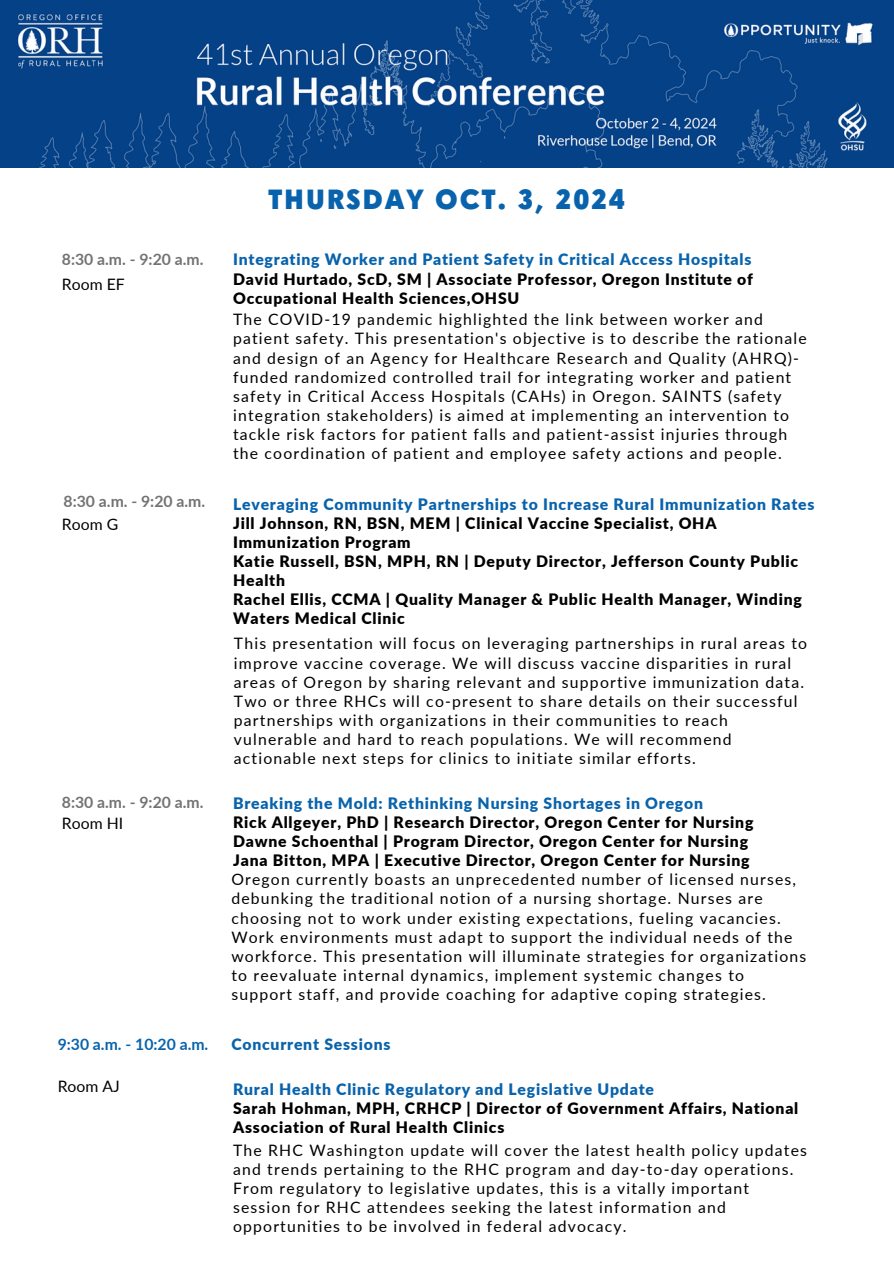
<style>
.page{position:relative;width:894px;height:1264px;background:#fff}
.page>*{position:absolute;margin:0;border:0;box-sizing:border-box;transform-origin:0 0}
.t1{font:900 27px "Century Gothic";letter-spacing:.075em;color:#0963ac}
.t2{font:15.75px/19.2px "Lato";letter-spacing:.075em;color:#000}
.t3{font:900 15.75px/19.2px "Lato";letter-spacing:.05em;color:#000}
.t4{font:900 15.75px "Lato";letter-spacing:.05em;color:#0963ac}
.t5{font:700 15.75px "Lato";color:#737373}
.t6{font:700 15.75px "Lato";color:#0963ac}
.s1{color:#0963ac}
</style>
<div class="page">
<img style="left:0;top:0;width:893px;height:168px">
<p class="t5" style="left:62px;top:249px;width:143px">8:30 a.m. - 9:20 a.m.</p>
<h1 class="t2" style="left:62px;top:275px;width:64px">Room EF</h1>
<p class="t5" style="left:64px;top:491px;width:143px">8:30 a.m. - 9:20 a.m.</p>
<p class="t2" style="left:62px;top:514px;width:58px">Room G</p>
<h2 class="t5" style="left:62px;top:792px;width:143px">8:30 a.m. - 9:20 a.m.</h2>
<p class="t2" style="left:62px;top:813px;width:63px">Room HI</p>
<p class="t1" style="left:268px;top:179px;width:358px">THURSDAY OCT. 3, 2024</p>
<h2 class="t3" style="left:233px;top:250px;width:521px;text-align:justify"><span class="s1">Integrating Worker and Patient Safety in Critical Access Hospitals </span>David Hurtado, ScD, SM | Associate Professor, Oregon Institute of Occupational Health Sciences,OHSU</h2>
<p class="t2" style="left:233px;top:309px;width:575px">The COVID-19 pandemic highlighted the link between worker and patient safety. This presentation's objective is to describe the rationale and design of an Agency for Healthcare Research and Quality (AHRQ)- funded randomized controlled trail for integrating worker and patient safety in Critical Access Hospitals (CAHs) in Oregon. SAINTS (safety integration stakeholders) is aimed at implementing an intervention to tackle risk factors for patient falls and patient-assist injuries through the coordination of patient and employee safety actions and people.</p>
<p class="t3" style="left:233px;top:494px;width:582px"><span class="s1">Leveraging Community Partnerships to Increase Rural Immunization Rates </span>Jill Johnson, RN, BSN, MEM | Clinical Vaccine Specialist, OHA Immunization Program<br>Katie Russell, BSN, MPH, RN | Deputy Director, Jefferson County Public Health</p>
<p class="t3" style="left:233px;top:589px;width:570px">Rachel Ellis, CCMA | Quality Manager &amp; Public Health Manager, Winding<br>Waters Medical Clinic</p>
<h2 class="t2" style="left:234px;top:633px;width:574px">This presentation will focus on leveraging partnerships in rural areas to improve vaccine coverage. We will discuss vaccine disparities in rural areas of Oregon by sharing relevant and supportive immunization data.<br>Two or three RHCs will co-present to share details on their successful partnerships with organizations in their communities to reach vulnerable and hard to reach populations. We will recommend actionable next steps for clinics to initiate similar efforts.</h2>
<p class="t3" style="left:233px;top:793px;width:521px"><span class="s1">Breaking the Mold: Rethinking Nursing Shortages in Oregon<br></span>Rick Allgeyer, PhD | Research Director, Oregon Center for Nursing Dawne Schoenthal | Program Director, Oregon Center for Nursing Jana Bitton, MPA | Executive Director, Oregon Center for Nursing</p>
<p class="t2" style="left:231px;top:869px;width:576px">Oregon currently boasts an unprecedented number of licensed nurses, debunking the traditional notion of a nursing shortage. Nurses are choosing not to work under existing expectations, fueling vacancies.<br>Work environments must adapt to support the individual needs of the workforce. This presentation will illuminate strategies for organizations to reevaluate internal dynamics, implement systemic changes to support staff, and provide coaching for adaptive coping strategies.</p>
<p class="t6" style="left:58px;top:1034px;width:152px">9:30 a.m. - 10:20 a.m.</p>
<p class="t4" style="left:231px;top:1034px;width:161px">Concurrent Sessions</p>
<h2 class="t2" style="left:58px;top:1075px;width:64px">Room AJ</h2>
<p class="t4" style="left:233px;top:1079px;width:422px">Rural Health Clinic Regulatory and Legislative Update</p>
<p class="t3" style="left:233px;top:1098px;width:566px">Sarah Hohman, MPH, CRHCP | Director of Government Affairs, National<br>Association of Rural Health Clinics</p>
<p class="t2" style="left:233px;top:1140px;width:575px">The RHC Washington update will cover the latest health policy updates and trends pertaining to the RHC program and day-to-day operations.<br>From regulatory to legislative updates, this is a vitally important session for RHC attendees seeking the latest information and opportunities to be involved in federal advocacy.</p>
</div>
